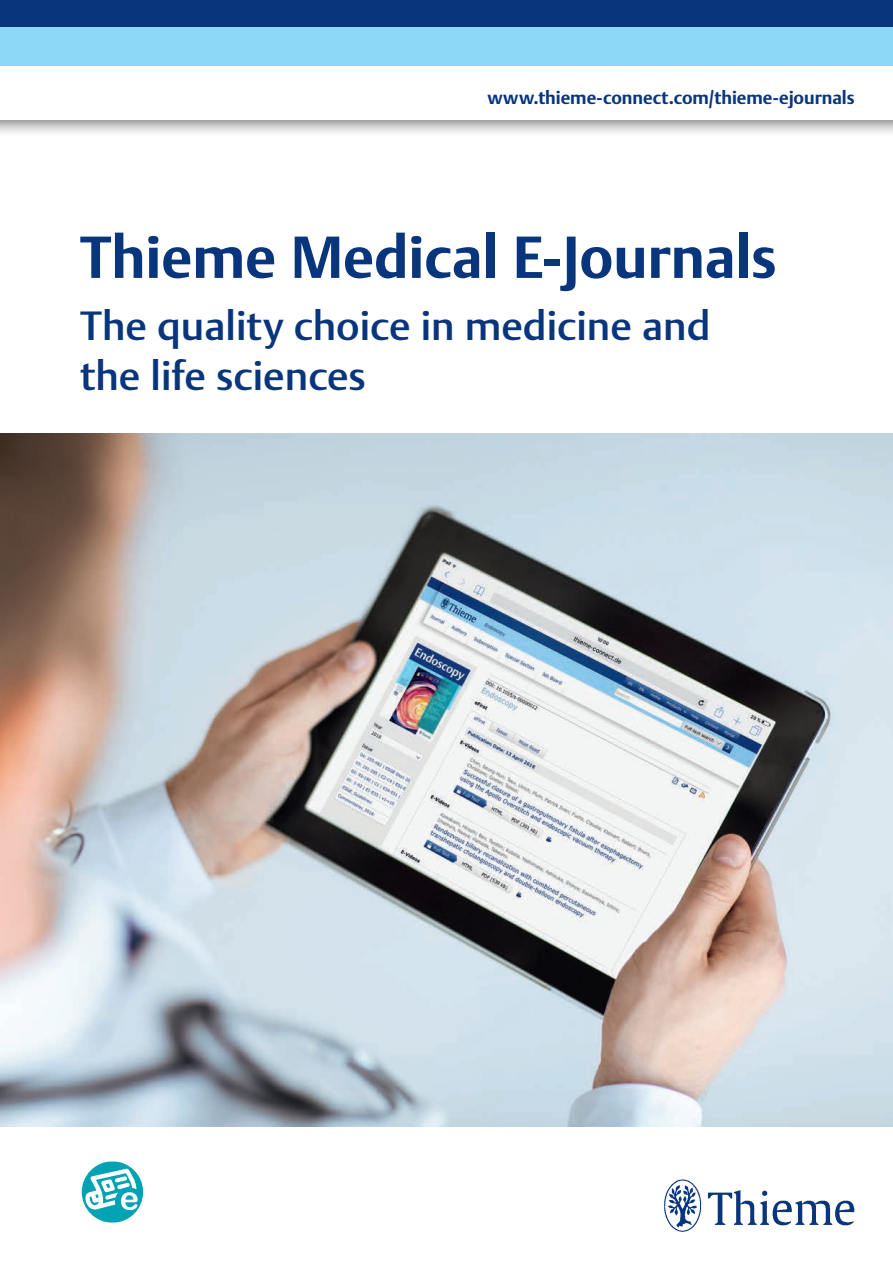
<style>
.page{position:relative;width:893px;height:1263px;background:#fff}
.page>*{position:absolute;margin:0;border:0;box-sizing:border-box;transform-origin:0 0}
.t1{font:700 58.5px "Thieme Argo 2011";color:#08357c}
.t2{font:500 40.5px/49.5px "Thieme Argo 2011";color:#08357c}
.t3{font:700 18px "Thieme Argo 2011";letter-spacing:-.005em;color:#08357c}
</style>
<div class="page">
<div style="left:0;top:0;width:893px;height:138px;background:#231f20;opacity:.6"></div>
<div style="left:0;top:0;width:893px;height:119px;background:#fff"></div>
<div style="left:0;top:26px;width:893px;height:39px;background:#8dd7f7"></div>
<div style="left:0;top:0;width:893px;height:26px;background:#08357c"></div>
<img style="left:663px;top:1179px;width:192px;height:53px">
<svg style="left:82px;top:1161px;width:61px;height:62px"></svg>
<img style="left:0;top:433px;width:893px;height:693px">
<p class="t3" style="left:488px;top:86px;width:369px">www.thieme-connect.com/thieme-ejournals</p>
<h1 class="t1" style="left:80px;top:218px;width:698px">Thieme Medical E-Journals</h1>
<p class="t2" style="left:80px;top:300px;width:632px">The quality choice in medicine and the life sciences</p>
</div>
